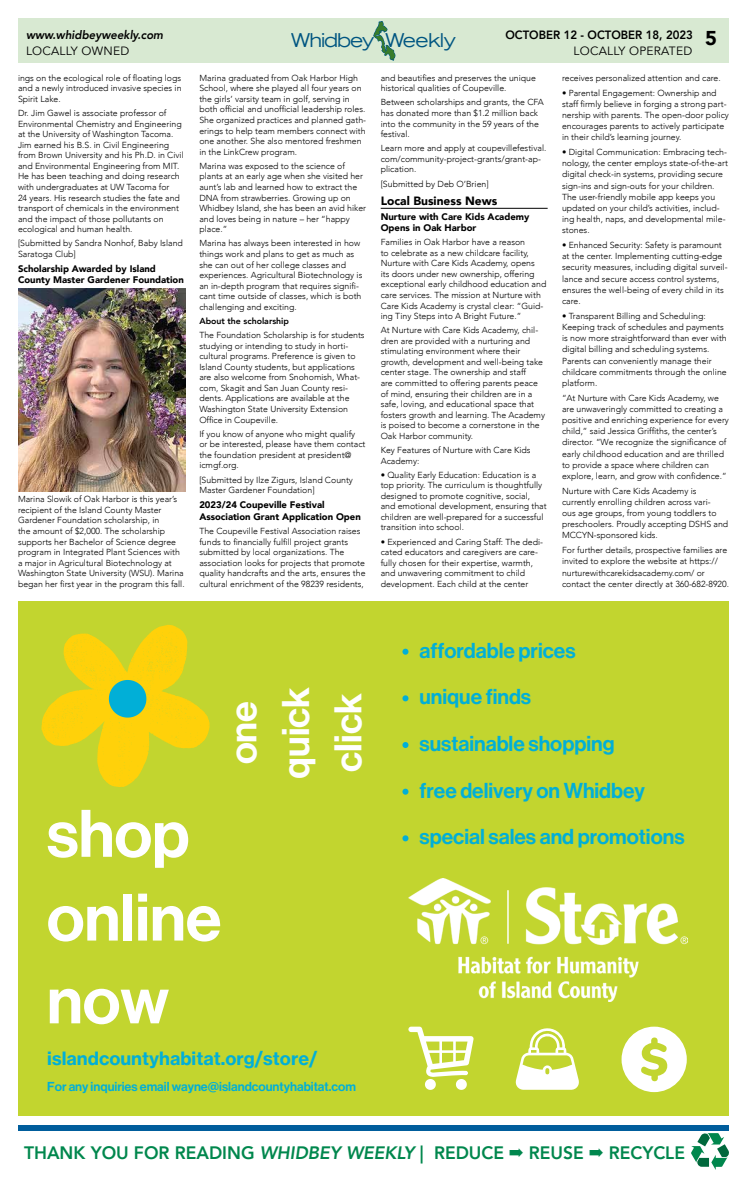
<style>
.page{position:relative;width:747px;height:1188px;background:#fff}
.page>*{position:absolute;margin:0;border:0;box-sizing:border-box;transform-origin:0 0}
.t1{font:65.6px/83.3px "N Haas Grotesk DS Pro 65 Md";color:#fff}
.t2{font:37.9px/52.5px "N Haas Grotesk DS Pro 65 Md";color:#fff;text-align:center}
.t3{font:21.1px "N Haas Grotesk DS Pro 65 Md";color:#01afd7}
.t4{font:900 20px "Avenir";color:#000}
.t5{font:18.1px "N Haas Grotesk TX Pro 75 Bd";color:#01afd7}
.t6{font:800 18px "Avenir";color:#00874d}
.t7{font:expanded 17.4px "OPTI Tomaso";letter-spacing:-.025em;color:#005581}
.t8{font:12.7px "N Haas Grotesk DS Pro 65 Md";color:#01afd7}
.t9{font:12px "Avenir";letter-spacing:.02em;color:#000}
.t10{font:800 12px "Avenir";color:#000;scale:.95 1}
.t11{font:italic 800 12px "Avenir";color:#000;scale:.95 1}
.t12{font:900 12px "Avenir";color:#000}
.t13{font:900 9.5px/11.5px "Avenir";color:#000}
.t14{font:300 8.8px/10.6px "Avenir";color:#000}
.t15{font:800 8.8px "Avenir";color:#000}
.s1{font-style:italic}
</style>
<div class="page">
<div style="left:18px;top:1125px;width:711px;height:6px;background:#005d9c"></div>
<svg style="left:691px;top:1133px;width:38px;height:37px"></svg>
<div style="left:18px;top:18px;width:711px;height:45px;background:#d8e9d2"></div>
<svg style="left:373px;top:21px;width:22px;height:40px"></svg>
<img style="left:18px;top:289px;width:167px;height:203px">
<hr style="left:381px;top:208px;width:167px;height:1px;background:#000">
<div style="left:18px;top:601px;width:711px;height:515px;background:#c2d52f"></div>
<svg style="left:408px;top:1027px;width:66px;height:63px"></svg>
<svg style="left:515px;top:1028px;width:64px;height:62px"></svg>
<svg style="left:622px;top:1027px;width:65px;height:65px"></svg>
<img style="left:409px;top:879px;width:279px;height:122px">
<svg style="left:402px;top:649px;width:6px;height:6px"></svg>
<svg style="left:402px;top:695px;width:6px;height:6px"></svg>
<svg style="left:402px;top:742px;width:6px;height:6px"></svg>
<svg style="left:402px;top:789px;width:6px;height:6px"></svg>
<svg style="left:402px;top:835px;width:6px;height:6px"></svg>
<svg style="left:41px;top:625px;width:169px;height:162px"></svg>
<h3 class="t11" style="left:26px;top:27px;width:146px">www.whidbeyweekly.com</h3>
<h3 class="t7" style="left:291px;top:28px;width:166px">Whidbey Weekly</h3>
<p class="t14" style="left:18px;top:72px;width:165px;text-align:justify">ings on the ecological role of floating logs and a newly introduced invasive species in Spirit Lake.</p>
<p class="t14" style="left:18px;top:108px;width:167px">Dr. Jim Gawel is associate professor of Environmental Chemistry and Engineering at the University of Washington Tacoma.<br>Jim earned his B.S. in Civil Engineering from Brown University and his Ph.D. in Civil and Environmental Engineering from MIT.<br>He has been teaching and doing research with undergraduates at UW Tacoma for<br>24 years. His research studies the fate and transport of chemicals in the environment and the impact of those pollutants on ecological and human health.</p>
<p class="t14" style="left:18px;top:238px;width:166px">[Submitted by Sandra Nonhof, Baby Island<br>Saratoga Club]</p>
<p class="t13" style="left:18px;top:263px;width:167px">Scholarship Awarded by Island<br>County Master Gardener Foundation</p>
<h3 class="t10" style="left:505px;top:25px;width:199px">OCTOBER 12 - OCTOBER 18, 2023</h3>
<h3 class="t4" style="left:705px;top:20px;width:13px">5</h3>
<h3 class="t9" style="left:26px;top:44px;width:105px">LOCALLY OWNED</h3>
<h3 class="t9" style="left:574px;top:44px;width:120px">LOCALLY OPERATED</h3>
<p class="t14" style="left:381px;top:72px;width:157px">and beautifies and preserves the unique historical qualities of Coupeville.</p>
<p class="t14" style="left:381px;top:97px;width:165px">Between scholarships and grants, the CFA has donated more than $1.2 million back into the community in the 59 years of the festival.</p>
<p class="t14" style="left:381px;top:143px;width:167px">Learn more and apply at coupevillefestival. com/community-project-grants/grant-ap&shy;plication.</p>
<p class="t14" style="left:381px;top:178px;width:109px">[Submitted by Deb O’Brien]</p>
<h3 class="t12" style="left:381px;top:190px;width:118px">Local Business News</h3>
<p class="t13" style="left:381px;top:210px;width:150px">Nurture with Care Kids Academy<br>Opens in Oak Harbor</p>
<p class="t14" style="left:381px;top:237px;width:167px">Families in Oak Harbor have a reason<br>to celebrate as a new childcare facility, Nurture with Care Kids Academy, opens<br>its doors under new ownership, offering exceptional early childhood education and care services. The mission at Nurture with Care Kids Academy is crystal clear: “Guid&shy;ing Tiny Steps into A Bright Future.”</p>
<p class="t14" style="left:381px;top:325px;width:166px">At Nurture with Care Kids Academy, chil&shy;dren are provided with a nurturing and stimulating environment where their growth, development and well-being take center stage. The ownership and staff<br>are committed to offering parents peace of mind, ensuring their children are in a safe, loving, and educational space that fosters growth and learning. The Academy is poised to become a cornerstone in the Oak Harbor community.</p>
<p class="t14" style="left:381px;top:445px;width:151px">Key Features of Nurture with Care Kids<br>Academy:</p>
<p class="t14" style="left:381px;top:469px;width:168px">• Quality Early Education: Education is a top priority. The curriculum is thoughtfully designed to promote cognitive, social, and emotional development, ensuring that children are well-prepared for a successful transition into school.</p>
<p class="t14" style="left:381px;top:536px;width:164px">• Experienced and Caring Staff: The dedi&shy;cated educators and caregivers are care&shy;fully chosen for their expertise, warmth, and unwavering commitment to child development. Each child at the center</p>
<p class="t14" style="left:199px;top:72px;width:168px">Marina graduated from Oak Harbor High School, where she played all four years on the girls’ varsity team in golf, serving in both official and unofficial leadership roles.<br>She organized practices and planned gath&shy;erings to help team members connect with one another. She also mentored freshmen in the LinkCrew program.</p>
<p class="t14" style="left:199px;top:161px;width:168px">Marina was exposed to the science of plants at an early age when she visited her aunt’s lab and learned how to extract the DNA from strawberries. Growing up on Whidbey Island, she has been an avid hiker and loves being in nature – her “happy place.”</p>
<p class="t14" style="left:199px;top:238px;width:165px">Marina has always been interested in how things work and plans to get as much as she can out of her college classes and experiences. Agricultural Biotechnology is an in-depth program that requires signifi&shy;cant time outside of classes, which is both challenging and exciting.</p>
<p class="t15" style="left:199px;top:314px;width:91px">About the scholarship</p>
<p class="t14" style="left:199px;top:330px;width:167px">The Foundation Scholarship is for students studying or intending to study in horti&shy;cultural programs. Preference is given to Island County students, but applications are also welcome from Snohomish, What&shy;com, Skagit and San Juan County resi&shy;dents. Applications are available at the Washington State University Extension Office in Coupeville.</p>
<p class="t14" style="left:199px;top:428px;width:168px">If you know of anyone who might qualify or be interested, please have them contact the foundation president at president@ icmgf.org.</p>
<p class="t14" style="left:199px;top:474px;width:155px">[Submitted by Ilze Zigurs, Island County<br>Master Gardener Foundation]</p>
<p class="t13" style="left:199px;top:499px;width:163px">2023/24 Coupeville Festival<br>Association Grant Application Open</p>
<p class="t14" style="left:199px;top:526px;width:168px">The Coupeville Festival Association raises funds to financially fulfill project grants submitted by local organizations. The association looks for projects that promote quality handcrafts and the arts, ensures the cultural enrichment of the 98239 residents,</p>
<p class="t14" style="left:562px;top:72px;width:160px">receives personalized attention and care.</p>
<p class="t14" style="left:562px;top:87px;width:168px;line-height:11.2px">• Parental Engagement: Ownership and staff firmly believe in forging a strong part&shy;nership with parents. The open-door policy encourages parents to actively participate in their child’s learning journey.</p>
<p class="t14" style="left:562px;top:146px;width:167px;line-height:11.2px">• Digital Communication: Embracing tech&shy;nology, the center employs state-of-the-art digital check-in systems, providing secure sign-ins and sign-outs for your children.<br>The user-friendly mobile app keeps you updated on your child’s activities, includ&shy;ing health, naps, and developmental mile&shy;stones.</p>
<p class="t14" style="left:562px;top:239px;width:167px;line-height:11.2px">• Enhanced Security: Safety is paramount at the center. Implementing cutting-edge security measures, including digital surveil&shy;lance and secure access control systems, ensures the well-being of every child in its care.</p>
<p class="t14" style="left:562px;top:310px;width:166px;line-height:11.2px">• Transparent Billing and Scheduling:<br>Keeping track of schedules and payments is now more straightforward than ever with digital billing and scheduling systems.<br>Parents can conveniently manage their childcare commitments through the online platform.</p>
<p class="t14" style="left:562px;top:392px;width:168px;line-height:11.2px">“At Nurture with Care Kids Academy, we are unwaveringly committed to creating a positive and enriching experience for every child,” said Jessica Griffiths, the center’s director. “We recognize the significance of early childhood education and are thrilled to provide a space where children can explore, learn, and grow with confidence.”</p>
<p class="t14" style="left:562px;top:485px;width:168px;line-height:11.2px">Nurture with Care Kids Academy is currently enrolling children across vari-<br>ous age groups, from young toddlers to preschoolers. Proudly accepting DSHS and MCCYN-sponsored kids.</p>
<p class="t14" style="left:562px;top:545px;width:168px;line-height:11.2px">For further details, prospective families are invited to explore the website at https:// nurturewithcarekidsacademy.com/ or contact the center directly at 360-682-8920.</p>
<p class="t14" style="left:18px;top:494px;width:168px">Marina Slowik of Oak Harbor is this year’s recipient of the Island County Master Gardener Foundation scholarship, in<br>the amount of $2,000. The scholarship supports her Bachelor of Science degree program in Integrated Plant Sciences with a major in Agricultural Biotechnology at Washington State University (WSU). Marina began her first year in the program this fall.</p>
<h1 class="t1" style="left:47px;top:793px;width:176px">shop online now</h1>
<h2 class="t2" style="left:218px;top:779px;width:93px;rotate:-90deg">one quick click</h2>
<h3 class="t5" style="left:47px;top:1047px;width:272px">islandcountyhabitat.org/store/</h3>
<h3 class="t8" style="left:47px;top:1079px;width:310px">For any inquiries email wayne@islandcountyhabitat.com</h3>
<h3 class="t3" style="left:420px;top:638px;width:158px">affordable prices</h3>
<h3 class="t3" style="left:420px;top:685px;width:113px">unique finds</h3>
<h3 class="t3" style="left:420px;top:731px;width:196px">sustainable shopping</h3>
<h3 class="t3" style="left:420px;top:778px;width:227px">free delivery on Whidbey</h3>
<h3 class="t3" style="left:420px;top:825px;width:267px">special sales and promotions</h3>
<h3 class="t6" style="left:24px;top:1139px;width:662px">THANK YOU FOR READING <span class="s1">WHIDBEY WEEKLY</span> | REDUCE ➡ REUSE ➡ RECYCLE</h3>
</div>
